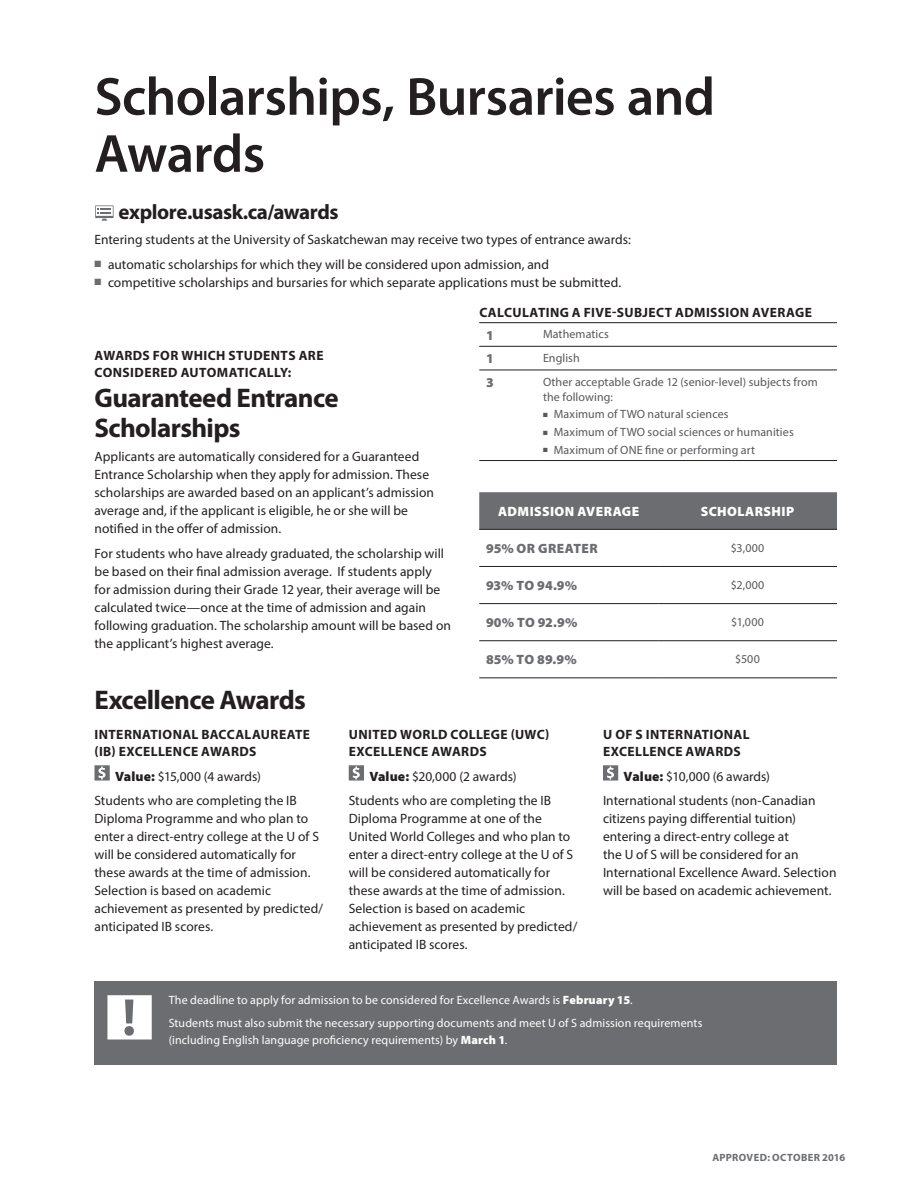
<style>
.page{position:relative;width:918px;height:1188px;background:#fff}
.page>*{position:absolute;margin:0;border:0;box-sizing:border-box;transform-origin:0 0}
.Heading_1{font:600 54px/57px "Myriad Pro";letter-spacing:-.015em;color:#231f20}
.Subhead{font:700 27px/30px "Myriad Pro";letter-spacing:-.025em;color:#231f20}
.Heading_2{font:700 27px "Myriad Pro";letter-spacing:-.025em;color:#231f20}
.Heading_Website{font:700 21px "Myriad Pro";letter-spacing:-.02em;color:#231f20}
.Body{font:13.5px/18px "Myriad Pro";letter-spacing:.005em;color:#231f20}
.Subhead-2{font:700 13.5px/16.5px "Myriad Pro";letter-spacing:.025em;color:#231f20}
.Table_Heading_Grey{font:900 13.5px "Myriad Pro";letter-spacing:.02em;color:#6c6d70}
.Table_Heading{font:900 13.5px "Myriad Pro";letter-spacing:.03em;color:#fff}
.Box_Body{font:12px/16.5px "Myriad Pro";letter-spacing:.005em;color:#fff}
.Table_Body{font:12px/15px "Myriad Pro";letter-spacing:.01em;color:#57585a}
.t1{font:700 10.5px "Myriad Pro";letter-spacing:.03em;color:#6c6d70}
.s1{color:#6c6d70}
.s2{font-weight:900}
</style>
<div class="page">
<svg style="left:95px;top:205px;width:19px;height:15px"></svg>
<hr style="left:479px;top:322px;width:58px;height:1px;background:#231f20">
<hr style="left:537px;top:322px;width:300px;height:1px;background:#231f20">
<hr style="left:479px;top:346px;width:58px;height:1px;background:#231f20">
<hr style="left:537px;top:346px;width:300px;height:1px;background:#231f20">
<hr style="left:479px;top:370px;width:58px;height:1px;background:#231f20">
<hr style="left:537px;top:370px;width:300px;height:1px;background:#231f20">
<hr style="left:479px;top:460px;width:58px;height:1px;background:#231f20">
<hr style="left:537px;top:460px;width:300px;height:1px;background:#231f20">
<div style="left:479px;top:492px;width:358px;height:37px;background:#6c6d70"></div>
<hr style="left:479px;top:529px;width:179px;height:1px;background:#231f20">
<hr style="left:658px;top:529px;width:179px;height:1px;background:#231f20">
<hr style="left:479px;top:566px;width:179px;height:1px;background:#231f20">
<hr style="left:658px;top:566px;width:179px;height:1px;background:#231f20">
<hr style="left:479px;top:603px;width:179px;height:1px;background:#231f20">
<hr style="left:658px;top:603px;width:179px;height:1px;background:#231f20">
<hr style="left:479px;top:640px;width:179px;height:1px;background:#231f20">
<hr style="left:658px;top:640px;width:179px;height:1px;background:#231f20">
<hr style="left:479px;top:678px;width:179px;height:1px;background:#231f20">
<hr style="left:658px;top:678px;width:179px;height:1px;background:#231f20">
<svg style="left:95px;top:765px;width:15px;height:16px"></svg>
<svg style="left:349px;top:765px;width:15px;height:16px"></svg>
<svg style="left:603px;top:765px;width:15px;height:16px"></svg>
<div style="left:94px;top:982px;width:743px;height:83px;background:#6c6d70"></div>
<svg style="left:107px;top:995px;width:45px;height:45px;background:#e8e8e9"></svg>
<p class="Heading_1" style="left:94px;top:67px;width:622px">Scholarships, Bursaries and<br>Awards</p>
<p class="Heading_Website" style="left:119px;top:198px;width:221px">explore.usask.ca/awards</p>
<p class="Body" style="left:94px;top:230px;width:538px">Entering students at the University of Saskatchewan may receive two types of entrance awards:</p>
<p class="Body" style="left:94px;top:255px;width:456px"><span class="s1">■</span> automatic scholarships for which they will be considered upon admission, and</p>
<p class="Body" style="left:94px;top:273px;width:528px"><span class="s1">■</span> competitive scholarships and bursaries for which separate applications must be submitted.</p>
<p class="Subhead-2" style="left:95px;top:347px;width:230px">AWARDS FOR WHICH STUDENTS ARE<br>CONSIDERED AUTOMATICALLY:</p>
<p class="Subhead" style="left:94px;top:382px;width:246px">Guaranteed Entrance<br>Scholarships</p>
<p class="Body" style="left:94px;top:448px;width:341px">Applicants are automatically considered for a Guaranteed Entrance Scholarship when they apply for admission. These scholarships are awarded based on an applicant’s admission average and, if the applicant is eligible, he or she will be notified in the offer of admission.</p>
<p class="Body" style="left:94px;top:544px;width:358px">For students who have already graduated, the scholarship will be based on their final admission average. If students apply for admission during their Grade 12 year, their average will be calculated twice—once at the time of admission and again following graduation. The scholarship amount will be based on the applicant’s highest average.</p>
<p class="Subhead-2" style="left:479px;top:303px;width:334px">CALCULATING A FIVE-SUBJECT ADMISSION AVERAGE</p>
<p class="Table_Heading_Grey" style="left:486px;top:327px;width:9px">1</p>
<p class="Table_Body" style="left:543px;top:327px;width:67px">Mathematics</p>
<p class="Table_Heading_Grey" style="left:486px;top:351px;width:9px">1</p>
<p class="Table_Body" style="left:543px;top:350px;width:38px">English</p>
<p class="Table_Heading_Grey" style="left:486px;top:375px;width:9px">3</p>
<p class="Table_Body" style="left:543px;top:374px;width:276px">Other acceptable Grade 12 (senior-level) subjects from the following:</p>
<p class="Table_Body" style="left:543px;top:407px;width:187px">■ Maximum of TWO natural sciences</p>
<p class="Table_Body" style="left:543px;top:424px;width:252px">■ Maximum of TWO social sciences or humanities</p>
<p class="Table_Body" style="left:543px;top:442px;width:214px">■ Maximum of ONE fine or performing art</p>
<p class="Table_Heading" style="left:498px;top:504px;width:143px">ADMISSION AVERAGE</p>
<p class="Table_Heading" style="left:701px;top:504px;width:95px">SCHOLARSHIP</p>
<p class="Table_Heading_Grey" style="left:486px;top:541px;width:113px">95% OR GREATER</p>
<p class="Table_Body" style="left:731px;top:540px;width:35px">$3,000</p>
<p class="Table_Heading_Grey" style="left:486px;top:578px;width:93px">93% TO 94.9%</p>
<p class="Table_Body" style="left:731px;top:577px;width:35px">$2,000</p>
<p class="Table_Heading_Grey" style="left:486px;top:615px;width:93px">90% TO 92.9%</p>
<p class="Table_Body" style="left:731px;top:614px;width:34px">$1,000</p>
<p class="Table_Heading_Grey" style="left:486px;top:652px;width:92px">85% TO 89.9%</p>
<p class="Table_Body" style="left:735px;top:652px;width:26px">$500</p>
<p class="Heading_2" style="left:94px;top:683px;width:213px">Excellence Awards</p>
<p class="Subhead-2" style="left:95px;top:726px;width:217px">INTERNATIONAL BACCALAUREATE (IB) EXCELLENCE AWARDS</p>
<p class="Body" style="left:115px;top:767px;width:147px"><span class="s2">Value:</span> $15,000 (4 awards)</p>
<p class="Body" style="left:94px;top:792px;width:230px">Students who are completing the IB Diploma Programme and who plan to enter a direct-entry college at the U of S will be considered automatically for these awards at the time of admission.<br>Selection is based on academic achievement as presented by predicted/ anticipated IB scores.</p>
<p class="Subhead-2" style="left:349px;top:726px;width:202px">UNITED WORLD COLLEGE (UWC)<br>EXCELLENCE AWARDS</p>
<p class="Body" style="left:369px;top:767px;width:149px"><span class="s2">Value:</span> $20,000 (2 awards)</p>
<p class="Body" style="left:349px;top:792px;width:230px">Students who are completing the IB Diploma Programme at one of the United World Colleges and who plan to enter a direct-entry college at the U of S will be considered automatically for these awards at the time of admission.<br>Selection is based on academic achievement as presented by predicted/ anticipated IB scores.</p>
<p class="Subhead-2" style="left:603px;top:726px;width:148px">U OF S INTERNATIONAL<br>EXCELLENCE AWARDS</p>
<p class="Body" style="left:624px;top:767px;width:148px"><span class="s2">Value:</span> $10,000 (6 awards)</p>
<p class="Body" style="left:603px;top:792px;width:235px">International students (non-Canadian citizens paying differential tuition) entering a direct-entry college at<br>the U of S will be considered for an International Excellence Award. Selection will be based on academic achievement.</p>
<p class="Box_Body" style="left:169px;top:992px;width:465px">The deadline to apply for admission to be considered for Excellence Awards is <span class="s2">February 15</span>.</p>
<p class="Box_Body" style="left:169px;top:1015px;width:535px">Students must also submit the necessary supporting documents and meet U of S admission requirements (including English language proficiency requirements) by <span class="s2">March 1</span>.</p>
<p class="t1" style="left:712px;top:1151px;width:134px">APPROVED: OCTOBER 2016</p>
</div>
